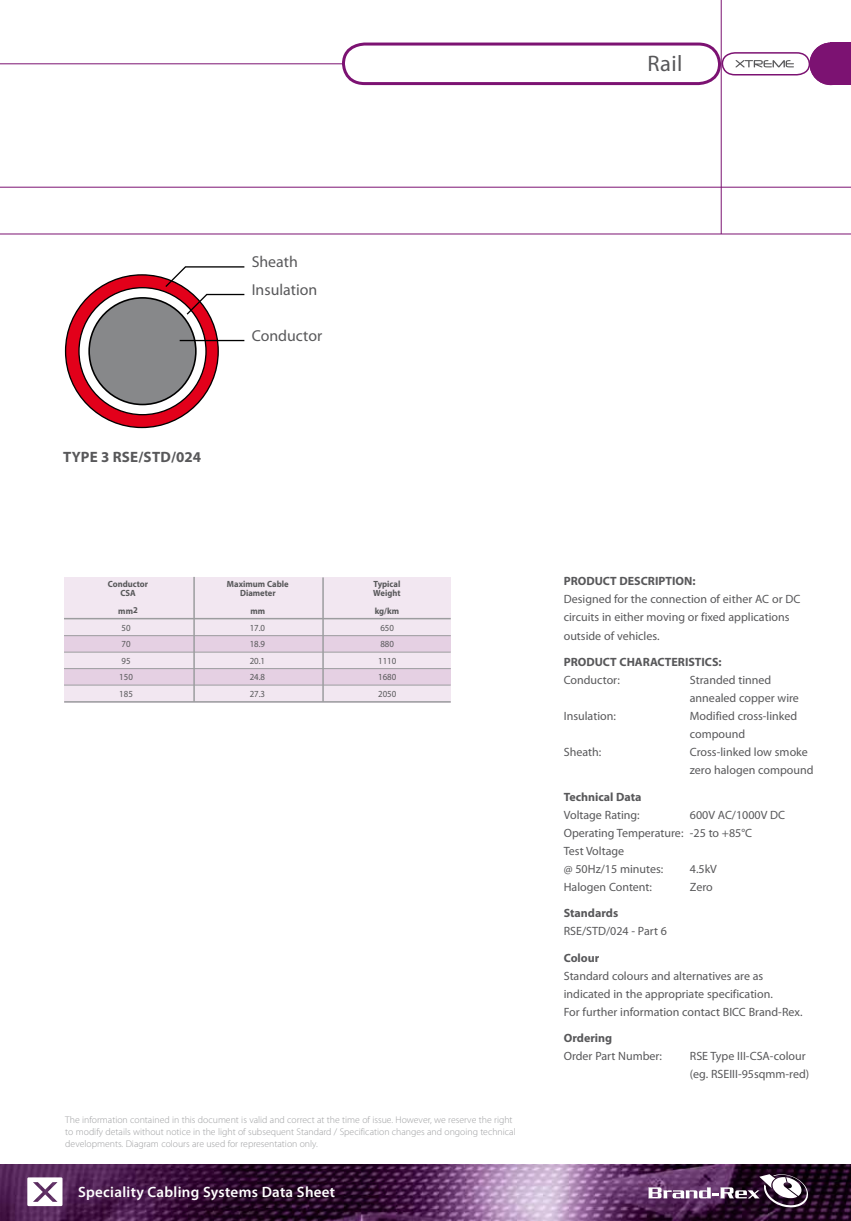
<style>
.page{position:relative;width:851px;height:1221px;background:#fff}
.page>*{position:absolute;margin:0;border:0;box-sizing:border-box;transform-origin:0 0}
.t1{font:22.5px "Myriad Pro";color:#58585a}
.t2{font:15.9px/27.6px "Myriad Pro";color:#58585a}
.t3{font:600 15px "Myriad Pro";letter-spacing:.02em;color:#fff}
.t4{font:700 15px "Myriad Pro";letter-spacing:.02em;color:#58585a}
.t5{font:12px/18px "Myriad Pro";color:#58585a}
.t6{font:700 12px "Myriad Pro";color:#58585a}
.t7{font:300 9.75px/11.7px "Myriad Pro";color:#9c9d9f}
.t8{font:9.3px/16.5px "Myriad Pro";color:#58585a;scale:.95 1}
.t9{font:700 9px/9px "Myriad Pro";color:#58585a;text-align:center;scale:.95 1}
</style>
<div class="page">
<hr style="left:0;top:63px;width:721px;height:1px;background:#7c1272">
<img style="left:0;top:1164px;width:850px;height:56px">
<hr style="left:720px;top:0;width:1px;height:234px;background:#7c1272">
<hr style="left:0;top:187px;width:850px;height:1px;background:#7c1272">
<hr style="left:0;top:233px;width:850px;height:1px;background:#7c1272">
<svg style="left:27px;top:1177px;width:35px;height:28px"></svg>
<svg style="left:634px;top:1172px;width:181px;height:38px;background:#644767"></svg>
<svg style="left:340px;top:41px;width:510px;height:46px"></svg>
<div style="left:64px;top:577px;width:386px;height:125px;background:#f2e7f1"></div>
<div style="left:64px;top:668px;width:386px;height:17px;background:#e5d0e3"></div>
<div style="left:64px;top:635px;width:386px;height:17px;background:#e5d0e3"></div>
<hr style="left:64px;top:618px;width:386px;height:1px;background:#9c9d9f">
<hr style="left:64px;top:635px;width:386px;height:1px;background:#9c9d9f">
<hr style="left:64px;top:651px;width:386px;height:1px;background:#9c9d9f">
<hr style="left:64px;top:668px;width:386px;height:1px;background:#9c9d9f">
<hr style="left:64px;top:684px;width:386px;height:1px;background:#9c9d9f">
<hr style="left:193px;top:577px;width:2px;height:125px;background:#9c9d9f">
<hr style="left:322px;top:577px;width:2px;height:125px;background:#9c9d9f">
<hr style="left:64px;top:701px;width:386px;height:1px;background:#9c9d9f">
<svg style="left:66px;top:275px;width:152px;height:152px;background:#cb0017"></svg>
<svg style="left:79px;top:288px;width:127px;height:126px"></svg>
<div style="left:89px;top:298px;width:107px;height:106px;background:#87888a;border-radius:50%"></div>
<div style="left:88px;top:297px;width:109px;height:108px;border:2px solid #000;border-radius:50%"></div>
<svg style="left:164px;top:266px;width:81px;height:50px"></svg>
<hr style="left:180px;top:340px;width:64px;height:1px;background:#000">
<h1 class="t1" style="left:647px;top:50px;width:37px">Rail</h1>
<p class="t4" style="left:63px;top:446px;width:139px">TYPE 3 RSE/STD/024</p>
<h2 class="t2" style="left:252px;top:248px;width:67px">Sheath<br>Insulation</h2>
<h2 class="t2" style="left:252px;top:321px;width:72px">Conductor</h2>
<p class="t9" style="left:108px;top:579px;width:44px">Conductor<br>CSA</p>
<p class="t9" style="left:118px;top:606px;width:22px">mm2</p>
<p class="t9" style="left:227px;top:579px;width:66px">Maximum Cable<br>Diameter</p>
<p class="t9" style="left:250px;top:606px;width:17px">mm</p>
<p class="t9" style="left:373px;top:579px;width:30px;text-align:left">Typical<br>Weight</p>
<p class="t9" style="left:374px;top:606px;width:27px">kg/km</p>
<p class="t8" style="left:119px;top:619px;width:16px">50<br>70<br>95<br>150<br>185</p>
<p class="t8" style="left:250px;top:619px;width:18px;text-align:justify">17.0<br>18.9<br>20.1<br>24.8<br>27.3</p>
<p class="t8" style="left:378px;top:619px;width:21px">650<br>880<br>1110<br>1680<br>2050</p>
<p class="t7" style="left:65px;top:1114px;width:452px">The information contained in this document is valid and correct at the time of issue. However, we reserve the right to modify details without notice in the light of subsequent Standard / Specification changes and ongoing technical developments. Diagram colours are used for representation only.</p>
<p class="t3" style="left:78px;top:1182px;width:259px">Speciality Cabling Systems Data Sheet</p>
<p class="t6" style="left:563px;top:573px;width:133px">PRODUCT DESCRIPTION:</p>
<p class="t5" style="left:563px;top:590px;width:238px">Designed for the connection of either AC or DC circuits in either moving or fixed applications outside of vehicles.</p>
<p class="t6" style="left:563px;top:654px;width:159px">PRODUCT CHARACTERISTICS:</p>
<p class="t5" style="left:563px;top:670px;width:57px">Conductor:</p>
<p class="t5" style="left:689px;top:670px;width:111px">Stranded tinned annealed copper wire</p>
<p class="t5" style="left:563px;top:706px;width:54px">Insulation:</p>
<p class="t5" style="left:689px;top:706px;width:109px">Modified cross-linked compound</p>
<p class="t5" style="left:563px;top:742px;width:39px">Sheath:</p>
<p class="t5" style="left:689px;top:742px;width:125px">Cross-linked low smoke zero halogen compound</p>
<p class="t6" style="left:563px;top:788px;width:79px">Technical Data</p>
<p class="t5" style="left:563px;top:805px;width:77px">Voltage Rating:</p>
<p class="t5" style="left:563px;top:805px;width:223px;text-indent:126px">600V AC/1000V DC<br>Operating Temperature: -25 to +85°C<br>Test Voltage<br>@ 50Hz/15 minutes:</p>
<p class="t5" style="left:689px;top:859px;width:29px">4.5kV</p>
<p class="t5" style="left:563px;top:877px;width:90px">Halogen Content:</p>
<p class="t5" style="left:689px;top:877px;width:24px">Zero</p>
<p class="t6" style="left:563px;top:905px;width:56px">Standards</p>
<p class="t5" style="left:563px;top:921px;width:105px">RSE/STD/024 - Part 6</p>
<p class="t6" style="left:563px;top:949px;width:37px">Colour</p>
<p class="t5" style="left:563px;top:966px;width:240px">Standard colours and alternatives are as indicated in the appropriate specification.<br>For further information contact BICC Brand-Rex.</p>
<p class="t6" style="left:563px;top:1030px;width:50px">Ordering</p>
<p class="t5" style="left:563px;top:1046px;width:100px">Order Part Number:</p>
<p class="t5" style="left:689px;top:1046px;width:121px">RSE Type III-CSA-colour (eg. RSEIII-95sqmm-red)</p>
</div>
